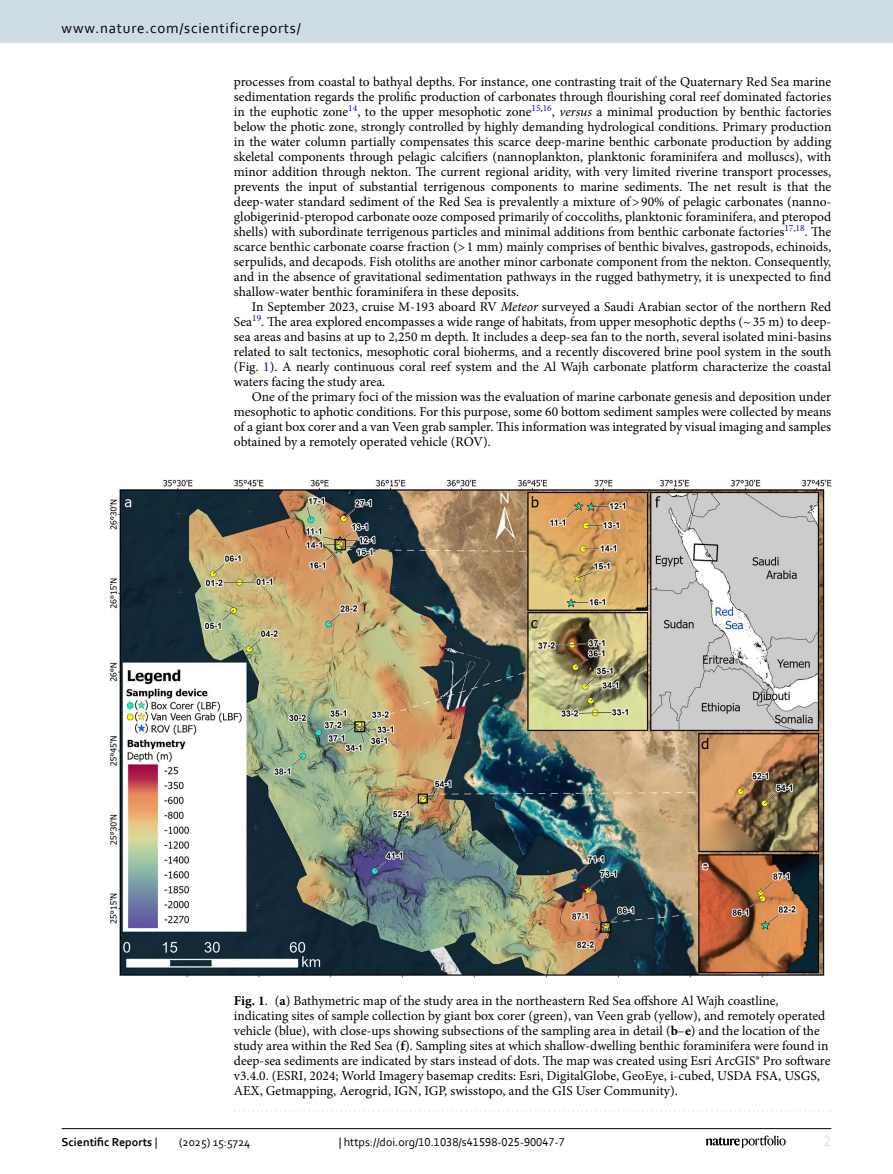
<style>
.page{position:relative;width:893px;height:1174px;background:#fff}
.page>*{position:absolute;margin:0;border:0;box-sizing:border-box;transform-origin:0 0}
.t1{font:15px "Corbel";letter-spacing:.05em;color:#000}
.t2{font:15px "Corbel";color:#d9e4eb}
.Body_Text_Indent{font:13.5px/15px "Minion Pro";color:#000;text-align:justify}
.Figure_Caption{font:13.5px/15px "Minion Pro";color:#000}
.t3{font:12px "Corbel";color:#000}
.t4{font:700 12px "Corbel";color:#000}
.s1{font-style:italic}
.s2{color:#00f}
.s3{font-weight:700}
.s4{font-weight:400}
</style>
<div class="page">
<img style="left:110px;top:479px;width:721px;height:498px">
<svg style="left:235px;top:1110px;width:597px;height:1px"></svg>
<hr style="left:62px;top:1128px;width:769px;height:1px;background:#000">
<svg style="left:706px;top:1135px;width:80px;height:12px"></svg>
<div style="left:0;top:0;width:893px;height:43px;background:#cedde4"></div>
<p class="t1" style="left:62px;top:18px;width:241px">www.nature.com/scientificreports/</p>
<p class="Body_Text_Indent" style="left:234px;top:74px;width:599px">processes from coastal to bathyal depths. For instance, one contrasting trait of the Quaternary Red Sea marine sedimentation regards the prolific production of carbonates through flourishing coral reef dominated factories in the euphotic zone<sup>14</sup>, to the upper mesophotic zone<sup>15</sup><sup>,</sup><sup>16</sup>, <span class="s1">versus</span> a minimal production by benthic factories below the photic zone, strongly controlled by highly demanding hydrological conditions. Primary production in the water column partially compensates this scarce deep-marine benthic carbonate production by adding skeletal components through pelagic calcifiers (nannoplankton, planktonic foraminifera and molluscs), with minor addition through nekton. The current regional aridity, with very limited riverine transport processes, prevents the input of substantial terrigenous components to marine sediments. The net result is that the deep-water standard sediment of the Red Sea is prevalently a mixture of&gt;90% of pelagic carbonates (nanno&shy;globigerinid-pteropod carbonate ooze composed primarily of coccoliths, planktonic foraminifera, and pteropod shells) with subordinate terrigenous particles and minimal additions from benthic carbonate factories<sup>17</sup><sup>,</sup><sup>18</sup>. The scarce benthic carbonate coarse fraction (&gt;1 mm) mainly comprises of benthic bivalves, gastropods, echinoids, serpulids, and decapods. Fish otoliths are another minor carbonate component from the nekton. Consequently, and in the absence of gravitational sedimentation pathways in the rugged bathymetry, it is unexpected to find shallow-water benthic foraminifera in these deposits.</p>
<p class="Body_Text_Indent" style="left:234px;top:299px;width:599px;text-indent:18px">In September 2023, cruise M-193 aboard RV <span class="s1">Meteor</span> surveyed a Saudi Arabian sector of the northern Red Sea<sup>19</sup>. The area explored encompasses a wide range of habitats, from upper mesophotic depths (~35 m) to deep&shy;sea areas and basins at up to 2,250 m depth. It includes a deep-sea fan to the north, several isolated mini-basins related to salt tectonics, mesophotic coral bioherms, and a recently discovered brine pool system in the south (Fig. <span class="s2">1</span>). A nearly continuous coral reef system and the Al Wajh carbonate platform characterize the coastal waters facing the study area.</p>
<p class="Body_Text_Indent" style="left:234px;top:389px;width:599px;text-indent:18px">One of the primary foci of the mission was the evaluation of marine carbonate genesis and deposition under mesophotic to aphotic conditions. For this purpose, some 60 bottom sediment samples were collected by means of a giant box corer and a van Veen grab sampler. This information was integrated by visual imaging and samples obtained by a remotely operated vehicle (ROV).</p>
<p class="Figure_Caption" style="left:234px;top:993px;width:598px"><span class="s3">Fig. 1</span>. (<span class="s3">a</span>) Bathymetric map of the study area in the northeastern Red Sea offshore Al Wajh coastline, indicating sites of sample collection by giant box corer (green), van Veen grab (yellow), and remotely operated vehicle (blue), with close-ups showing subsections of the sampling area in detail (<span class="s3">b</span>–<span class="s3">e</span>) and the location of the study area within the Red Sea (<span class="s3">f</span>). Sampling sites at which shallow-dwelling benthic foraminifera were found in deep-sea sediments are indicated by stars instead of dots. The map was created using Esri ArcGIS® Pro software v3.4.0. (ESRI, 2024; World Imagery basemap credits: Esri, DigitalGlobe, GeoEye, i-cubed, USDA FSA, USGS, AEX, Getmapping, Aerogrid, IGN, IGP, swisstopo, and the GIS User Community).</p>
<p class="t4" style="left:62px;top:1134px;width:97px">Scientific Reports <span class="s4">|</span></p>
<p class="t3" style="left:179px;top:1134px;width:73px">(2025) 15:5724</p>
<p class="t3" style="left:339px;top:1134px;width:228px">| https://doi.org/10.1038/s41598-025-90047-7</p>
<p class="t2" style="left:824px;top:1132px;width:9px">2</p>
</div>
